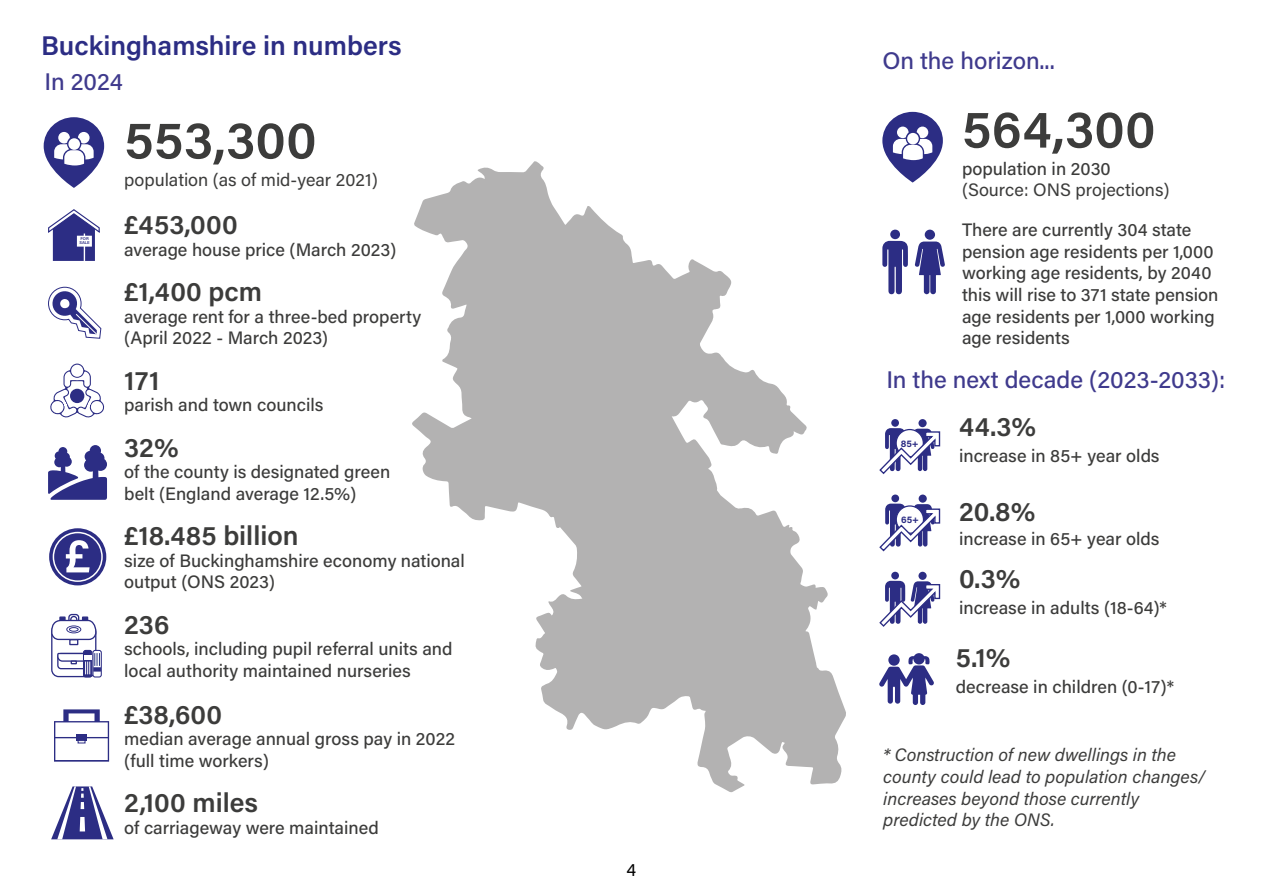
<style>
.page{position:relative;width:1263px;height:893px;background:#fff}
.page>*{position:absolute;margin:0;border:0;box-sizing:border-box;transform-origin:0 0}
.t1{font:600 52.5px "Acumin Pro";letter-spacing:.005em;color:#3c3c3b}
.t2{font:600 27px "Acumin Pro";letter-spacing:.005em;color:#3c3c3b}
.Heading{font:600 27px "Acumin Pro";color:#2c2d84}
.Sub_heading{font:500 24px "Acumin Pro";color:#3f3a8d}
.t3{font:500 18px/21.6px "Acumin Pro";color:#3c3c3b}
.t4{font:italic 18px/21.6px "Acumin Pro";color:#3c3c3b}
.t5{font:18px/21.6px "Acumin Pro";color:#3c3c3b}
.t6{font:18px "Acumin Pro";color:#000}
.t7{font:700 9.6px "Acumin Pro";color:#2c2d84}
.t8{font:600 4.2px "Acumin Pro";color:#2c2d84}
.s1{font-weight:500}
</style>
<div class="page">
<svg style="left:412px;top:161px;width:434px;height:631px;fill:#b3b2b2"></svg>
<div style="left:891px;top:494px;width:8px;height:8px;background:#2c2d84;border-radius:50%"></div>
<div style="left:919px;top:495px;width:8px;height:8px;background:#2c2d84;border-radius:50%"></div>
<svg style="left:879px;top:503px;width:62px;height:49px"></svg>
<div style="left:891px;top:419px;width:8px;height:8px;background:#2c2d84;border-radius:50%"></div>
<div style="left:918px;top:419px;width:9px;height:8px;background:#2c2d84;border-radius:50%"></div>
<svg style="left:879px;top:428px;width:62px;height:47px"></svg>
<div style="left:891px;top:572px;width:8px;height:7px;background:#2c2d84;border-radius:50%"></div>
<div style="left:918px;top:572px;width:9px;height:8px;background:#2c2d84;border-radius:50%"></div>
<svg style="left:879px;top:581px;width:62px;height:46px"></svg>
<svg style="left:879px;top:653px;width:55px;height:52px"></svg>
<svg style="left:882px;top:241px;width:26px;height:53px"></svg>
<div style="left:890px;top:230px;width:10px;height:9px;background:#2c2d84;border-radius:50%"></div>
<svg style="left:915px;top:241px;width:30px;height:53px"></svg>
<div style="left:925px;top:230px;width:10px;height:10px;background:#2c2d84;border-radius:50%"></div>
<svg style="left:882px;top:112px;width:61px;height:71px"></svg>
<svg style="left:48px;top:209px;width:52px;height:52px"></svg>
<svg style="left:48px;top:286px;width:54px;height:53px"></svg>
<svg style="left:50px;top:363px;width:55px;height:55px"></svg>
<div style="left:70px;top:389px;width:14px;height:14px;background:#2c2d84;border-radius:50%"></div>
<svg style="left:44px;top:117px;width:60px;height:71px"></svg>
<svg style="left:49px;top:528px;width:57px;height:57px;background:#40418f"></svg>
<svg style="left:66px;top:540px;width:24px;height:32px"></svg>
<div style="left:53px;top:532px;width:50px;height:50px;border:2px solid #fff;border-radius:50%"></div>
<svg style="left:54px;top:709px;width:55px;height:53px"></svg>
<div style="left:68px;top:614px;width:11px;height:12px;border:1px solid #2c2d84;border-radius:3px"></div>
<div style="left:92px;top:650px;width:10px;height:27px;border:1px solid #2c2d84;border-radius:2px"></div>
<svg style="left:51px;top:616px;width:49px;height:62px"></svg>
<svg style="left:48px;top:445px;width:59px;height:55px"></svg>
<svg style="left:51px;top:786px;width:63px;height:53px"></svg>
<h1 class="Heading" style="left:41px;top:27px;width:362px">Buckinghamshire in numbers</h1>
<h2 class="Sub_heading" style="left:44px;top:64px;width:80px">In 2024</h2>
<p class="t1" style="left:124px;top:103px;width:194px">553,300</p>
<p class="t8" style="left:80px;top:236px;width:10px">FOR</p>
<p class="t8" style="left:79px;top:240px;width:12px">SALE</p>
<p class="t5" style="left:124px;top:168px;width:255px">population (as of mid-year 2021)</p>
<p class="t2" style="left:124px;top:206px;width:115px">£453,000</p>
<p class="t3" style="left:124px;top:238px;width:273px">average house price (March 2023)</p>
<p class="t2" style="left:124px;top:273px;width:139px">£1,400 pcm</p>
<p class="t3" style="left:124px;top:305px;width:298px">average rent for a three-bed property</p>
<p class="t3" style="left:124px;top:326px;width:205px">(April 2022 - March 2023)</p>
<p class="t2" style="left:124px;top:361px;width:37px">171</p>
<p class="t3" style="left:124px;top:393px;width:201px">parish and town councils</p>
<p class="t2" style="left:124px;top:428px;width:56px">32%</p>
<p class="t3" style="left:124px;top:460px;width:268px">of the county is designated green belt (England average 12.5%)</p>
<p class="t2" style="left:124px;top:517px;width:176px">£18.485 billion</p>
<p class="t3" style="left:124px;top:549px;width:342px">size of Buckinghamshire economy national output (ONS 2023)</p>
<p class="t2" style="left:124px;top:605px;width:47px">236</p>
<p class="t3" style="left:124px;top:637px;width:330px">schools, including pupil referral units and local authority maintained nurseries</p>
<p class="t2" style="left:124px;top:695px;width:99px">£38,600</p>
<p class="t3" style="left:124px;top:728px;width:332px">median average annual gross pay in 2022 (full time workers)</p>
<p class="t2" style="left:124px;top:784px;width:135px">2,100 miles</p>
<p class="t3" style="left:124px;top:816px;width:256px">of carriageway were maintained</p>
<p class="t6" style="left:627px;top:857px;width:11px">4</p>
<h2 class="Sub_heading" style="left:882px;top:43px;width:174px">On the horizon...</h2>
<p class="t1" style="left:962px;top:93px;width:195px">564,300</p>
<p class="t5" style="left:962px;top:157px;width:209px"><span class="s1">population in 2030 </span>(Source: ONS projections)</p>
<p class="t3" style="left:962px;top:218px;width:258px">There are currently 304 state pension age residents per 1,000 working age residents, by 2040 this will rise to 371 state pension age residents per 1,000 working age residents</p>
<h2 class="Sub_heading" style="left:886px;top:363px;width:340px">In the next decade (2023-2033):</h2>
<p class="t7" style="left:901px;top:437px;width:19px">85+</p>
<p class="t7" style="left:901px;top:513px;width:19px">65+</p>
<p class="t2" style="left:959px;top:407px;width:79px">44.3%</p>
<p class="t3" style="left:959px;top:444px;width:202px">increase in 85+ year olds</p>
<p class="t2" style="left:959px;top:493px;width:78px">20.8%</p>
<p class="t3" style="left:959px;top:527px;width:202px">increase in 65+ year olds</p>
<p class="t2" style="left:959px;top:560px;width:63px">0.3%</p>
<p class="t3" style="left:959px;top:597px;width:209px">increase in adults (18-64)*</p>
<p class="t2" style="left:956px;top:639px;width:56px">5.1%</p>
<p class="t3" style="left:956px;top:675px;width:220px">decrease in children (0-17)*</p>
<p class="t4" style="left:883px;top:743px;width:324px">* Construction of new dwellings in the county could lead to population changes/ increases beyond those currently predicted by the ONS.</p>
</div>
